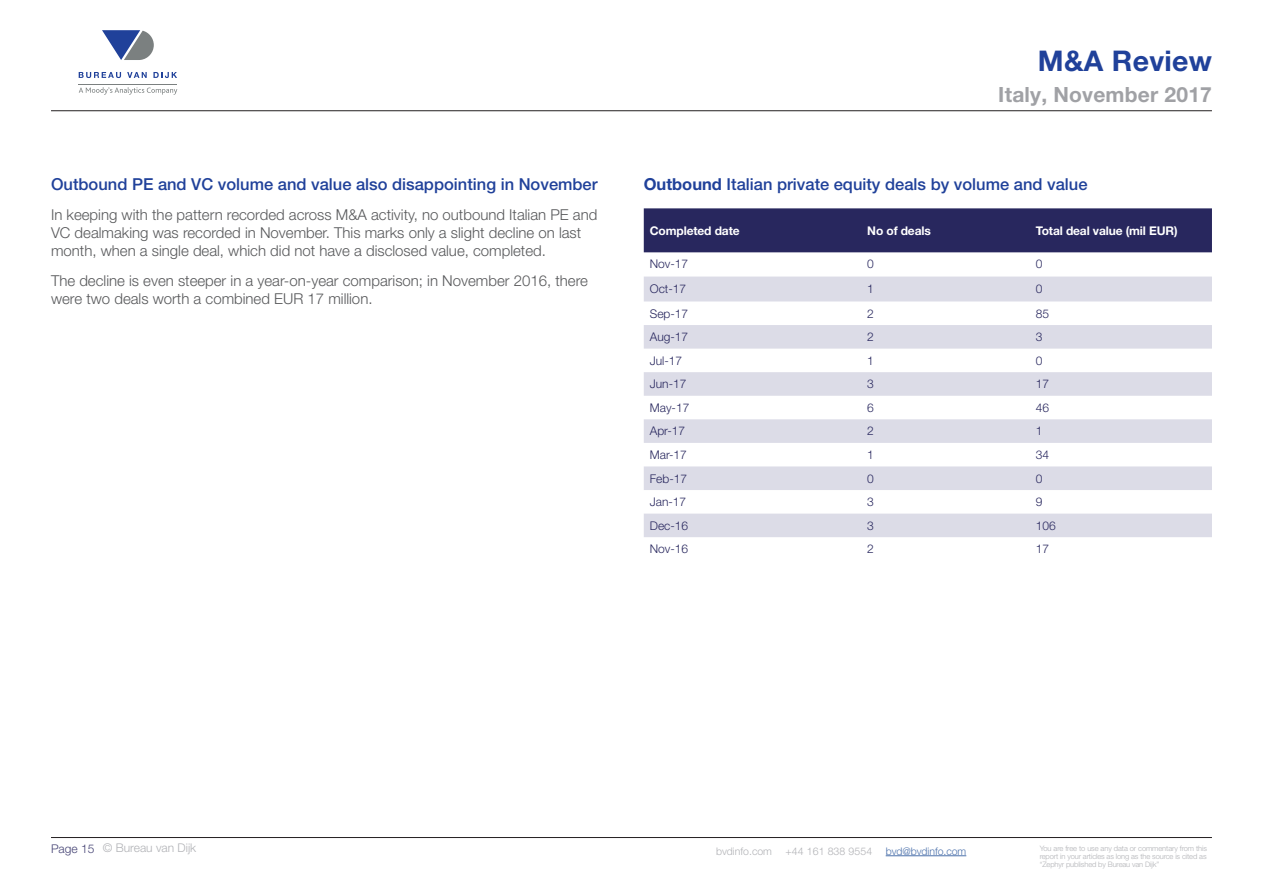
<style>
.page{position:relative;width:1263px;height:893px;background:#fff}
.page>*{position:absolute;margin:0;border:0;box-sizing:border-box;transform-origin:0 0}
.t1{font:700 28.5px "Helvetica Neue LTW1 G";letter-spacing:.01em;color:#20419a}
.t2{font:700 21px "Helvetica Neue LTW1 G";letter-spacing:.01em;color:#a0a1a5}
.t3{font:500 16.5px "Helvetica Neue LTW1 G";color:#20419a}
.t4{font:300 15px/18px "Helvetica Neue LT Std";color:#57585a}
.t5{font:300 12px "Helvetica Neue LT Std";color:#28275e}
.t6{font:700 12px "Helvetica Neue LTW1 G";letter-spacing:-.01em;color:#fff}
.t7{font:300 12px "Helvetica Neue LT Std";color:#b1b2b6}
.t8{font:300 10.5px "Helvetica Neue LT Std";letter-spacing:.005em;color:#b1b2b6}
.t9{font:300 10.5px "Helvetica Neue LT Std";letter-spacing:-.005em;color:#4d72ac}
.t10{font:300 7.5px/8.2px "Helvetica Neue LT Std";letter-spacing:-.015em;color:#b1b2b6;text-align:justify}
.s1{font-weight:700}
.s2{color:#464475}
</style>
<div class="page">
<hr style="left:886px;top:855px;width:80px;height:1px;background:#4d72ac">
<hr style="left:51px;top:110px;width:1161px;height:1px;background:#231f20">
<hr style="left:51px;top:837px;width:1161px;height:1px;background:#231f20">
<svg style="left:102px;top:30px;width:52px;height:30px"></svg>
<svg style="left:79px;top:72px;width:42px;height:6px"></svg>
<svg style="left:127px;top:72px;width:20px;height:6px"></svg>
<svg style="left:153px;top:72px;width:24px;height:6px"></svg>
<hr style="left:79px;top:84px;width:98px;height:1px;background:#7b8080">
<svg style="left:79px;top:87px;width:98px;height:8px"></svg>
<div style="left:644px;top:208px;width:568px;height:44px;background:#28275e"></div>
<svg style="left:644px;top:277px;width:568px;height:260px;fill:#dcdce7"></svg>
<p class="t3" style="left:51px;top:175px;width:548px">Outbound PE and VC volume and value also disappointing in November</p>
<p class="t4" style="left:51px;top:206px;width:548px">In keeping with the pattern recorded across M&amp;A activity, no outbound Italian PE and<br>VC dealmaking was recorded in November. This marks only a slight decline on last month, when a single deal, which did not have a disclosed value, completed.</p>
<p class="t4" style="left:51px;top:272px;width:538px">The decline is even steeper in a year-on-year comparison; in November 2016, there were two deals worth a combined EUR 17 million.</p>
<h1 class="t1" style="left:1038px;top:43px;width:176px">M&amp;A Review</h1>
<h2 class="t2" style="left:998px;top:82px;width:215px">Italy, November 2017</h2>
<p class="t3" style="left:644px;top:175px;width:445px"><span class="s1">Outbound</span> Italian private equity deals by volume and value</p>
<p class="t6" style="left:650px;top:223px;width:91px">Completed date</p>
<p class="t6" style="left:867px;top:223px;width:65px">No of deals</p>
<p class="t6" style="left:1036px;top:223px;width:143px">Total deal value (mil EUR)</p>
<p class="t5" style="left:650px;top:257px;width:40px">Nov-17</p>
<p class="t5" style="left:867px;top:257px;width:8px">0</p>
<p class="t5" style="left:1036px;top:257px;width:8px">0</p>
<p class="t5" style="left:650px;top:281px;width:38px">Oct-17</p>
<p class="t5" style="left:867px;top:281px;width:8px">1</p>
<p class="t5" style="left:1036px;top:281px;width:8px">0</p>
<p class="t5" style="left:650px;top:306px;width:40px">Sep-17</p>
<p class="t5" style="left:867px;top:306px;width:8px">2</p>
<p class="t5" style="left:1036px;top:306px;width:15px">85</p>
<p class="t5" style="left:650px;top:329px;width:40px">Aug-17</p>
<p class="t5" style="left:867px;top:329px;width:8px">2</p>
<p class="t5" style="left:1036px;top:329px;width:8px">3</p>
<p class="t5" style="left:650px;top:353px;width:34px">Jul-17</p>
<p class="t5" style="left:867px;top:353px;width:8px">1</p>
<p class="t5" style="left:1036px;top:353px;width:8px">0</p>
<p class="t5" style="left:650px;top:377px;width:38px">Jun-17</p>
<p class="t5" style="left:867px;top:377px;width:8px">3</p>
<p class="t5" style="left:1036px;top:377px;width:15px">17</p>
<p class="t5" style="left:650px;top:400px;width:41px">May-17</p>
<p class="t5" style="left:867px;top:400px;width:8px">6</p>
<p class="t5" style="left:1036px;top:400px;width:15px">46</p>
<p class="t5" style="left:650px;top:424px;width:37px">Apr-17</p>
<p class="t5" style="left:867px;top:424px;width:8px">2</p>
<p class="t5" style="left:1036px;top:424px;width:8px">1</p>
<p class="t5" style="left:650px;top:447px;width:39px">Mar-17</p>
<p class="t5" style="left:867px;top:447px;width:8px">1</p>
<p class="t5" style="left:1036px;top:447px;width:15px">34</p>
<p class="t5" style="left:650px;top:471px;width:39px">Feb-17</p>
<p class="t5" style="left:867px;top:471px;width:8px">0</p>
<p class="t5" style="left:1036px;top:471px;width:8px">0</p>
<p class="t5" style="left:650px;top:494px;width:38px">Jan-17</p>
<p class="t5" style="left:867px;top:494px;width:8px">3</p>
<p class="t5" style="left:1036px;top:494px;width:8px">9</p>
<p class="t5" style="left:650px;top:518px;width:40px">Dec-16</p>
<p class="t5" style="left:867px;top:518px;width:8px">3</p>
<p class="t5" style="left:1036px;top:518px;width:22px">106</p>
<p class="t5" style="left:650px;top:542px;width:40px">Nov-16</p>
<p class="t5" style="left:867px;top:542px;width:8px">2</p>
<p class="t5" style="left:1036px;top:542px;width:15px">17</p>
<p class="t7" style="left:51px;top:840px;width:147px"><span class="s2">Page 15</span> © Bureau van Dijk</p>
<p class="t8" style="left:716px;top:844px;width:58px">bvdinfo.com</p>
<p class="t8" style="left:785px;top:844px;width:88px">+44 161 838 9554</p>
<p class="t9" style="left:886px;top:844px;width:82px">bvd@bvdinfo.com</p>
<p class="t10" style="left:1040px;top:844px;width:169px">You are free to use any data or commentary from this report in your articles as long as the source is cited as “Zephyr published by Bureau van Dijk”</p>
</div>
